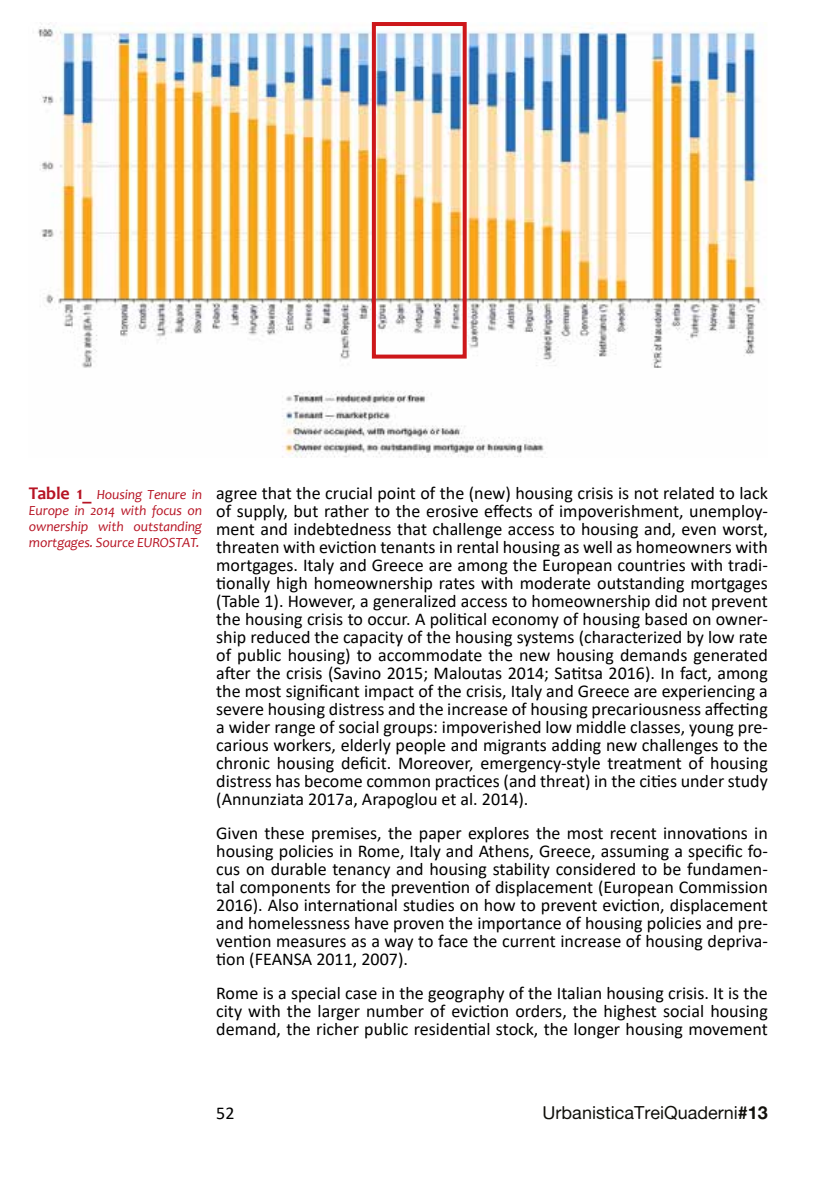
<style>
.page{position:relative;width:840px;height:1191px;background:#fff}
.page>*{position:absolute;margin:0;border:0;box-sizing:border-box;transform-origin:0 0}
.t1{font:18px/18px "Calibri";color:#000;text-align:justify}
.t2{font:18px "Alte Haas Grotesk";color:#12110c}
.t3{font:italic 14px/16px "Candara";letter-spacing:-.01em;color:#b71424;text-align:justify}
.s1{font-weight:700;font-style:normal;font-size:18px}
.s2{font-family:"Alte Haas Grotesk Bold"}
</style>
<div class="page">
<img style="left:38px;top:22px;width:728px;height:435px">
<div style="left:371px;top:22px;width:95px;height:336px;border:4px solid #cd171a"></div>
<p class="t3" style="left:29px;top:487px;width:174px"><span class="s1">Table 1_</span> Housing Tenure in Europe in 2014 with focus on ownership with outstanding mortgages. Source EUROSTAT.</p>
<p class="t1" style="left:216px;top:485px;width:553px">agree that the crucial point of the (new) housing crisis is not related to lack of supply, but rather to the erosive effects of impoverishment, unemploy&shy;ment and indebtedness that challenge access to housing and, even worst, threaten with eviction tenants in rental housing as well as homeowners with mortgages. Italy and Greece are among the European countries with tradi&shy;tionally high homeownership rates with moderate outstanding mortgages (Table 1). However, a generalized access to homeownership did not prevent the housing crisis to occur. A political economy of housing based on owner&shy;ship reduced the capacity of the housing systems (characterized by low rate of public housing) to accommodate the new housing demands generated after the crisis (Savino 2015; Maloutas 2014; Satitsa 2016). In fact, among the most significant impact of the crisis, Italy and Greece are experiencing a severe housing distress and the increase of housing precariousness affecting a wider range of social groups: impoverished low middle classes, young pre&shy;carious workers, elderly people and migrants adding new challenges to the chronic housing deficit. Moreover, emergency-style treatment of housing distress has become common practices (and threat) in the cities under study (Annunziata 2017a, Arapoglou et al. 2014).</p>
<p class="t1" style="left:216px;top:825px;width:553px">Given these premises, the paper explores the most recent innovations in housing policies in Rome, Italy and Athens, Greece, assuming a specific fo&shy;cus on durable tenancy and housing stability considered to be fundamen&shy;tal components for the prevention of displacement (European Commission 2016). Also international studies on how to prevent eviction, displacement and homelessness have proven the importance of housing policies and pre&shy;vention measures as a way to face the current increase of housing depriva&shy;tion (FEANSA 2011, 2007).</p>
<p class="t1" style="left:216px;top:985px;width:553px">Rome is a special case in the geography of the Italian housing crisis. It is the city with the larger number of eviction orders, the highest social housing demand, the richer public residential stock, the longer housing movement</p>
<p class="t1" style="left:216px;top:1105px;width:20px">52</p>
<p class="t2" style="left:542px;top:1101px;width:227px">UrbanisticaTreiQuaderni<span class="s2">#13</span></p>
</div>
